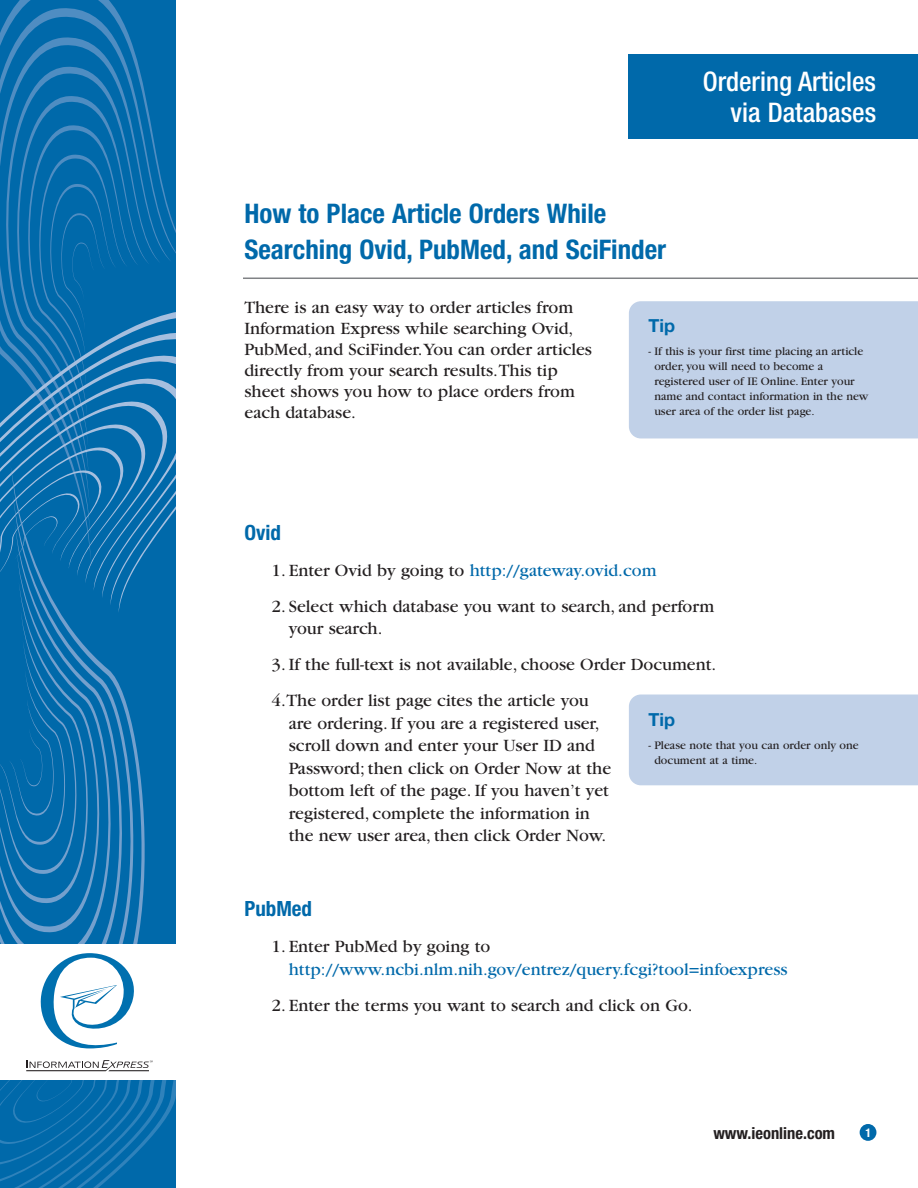
<style>
.page{position:relative;width:918px;height:1188px;background:#fff}
.page>*{position:absolute;margin:0;border:0;box-sizing:border-box;transform-origin:0 0}
.t1{font:700 condensed 27px/36px "Helvetica Neue";color:#0069aa}
.t2{font:500 condensed 27px/31.5px "Helvetica Neue";color:#fff;text-align:right}
.t3{font:700 condensed 21px "Helvetica Neue";color:#0069aa}
.t4{font:18px/22.5px "Garamond";color:#231f20}
.t5{font:18px "Garamond";color:#0069aa}
.t6{font:700 18px "Helvetica Neue";color:#0069aa}
.t7{font:700 condensed 16.5px "Helvetica Neue";color:#231f20}
.t8{font:12px/15px "Garamond";color:#231f20}
.t9{font:700 condensed 12px "Helvetica Neue";color:#fff}
.s1{color:#231f20}
</style>
<div class="page">
<svg style="left:0;top:3px;width:176px;height:246px;background:#0f70ae"></svg>
<svg style="left:0;top:33px;width:172px;height:90px;background:#0f6fae"></svg>
<svg style="left:0;top:63px;width:161px;height:60px;background:#1070ae"></svg>
<svg style="left:5px;top:93px;width:145px;height:30px;background:#1170af"></svg>
<svg style="left:0;top:123px;width:174px;height:777px;background:#1071af"></svg>
<svg style="left:0;top:900px;width:176px;height:18px;background:#1171af"></svg>
<svg style="left:0;top:918px;width:176px;height:18px;background:#1774b1"></svg>
<svg style="left:0;top:936px;width:176px;height:8px"></svg>
<hr style="left:243px;top:278px;width:675px;height:1px;background:#808285">
<div style="left:860px;top:1124px;width:16px;height:17px;background:#0069aa;border-radius:50%"></div>
<div style="left:629px;top:695px;width:289px;height:90px;background:#c1d1e8"></div>
<div style="left:629px;top:301px;width:289px;height:137px;background:#c1d1e8"></div>
<div style="left:629px;top:54px;width:289px;height:84px;background:#0069aa"></div>
<svg style="left:0;top:953px;width:176px;height:235px"></svg>
<h1 class="t2" style="left:703px;top:68px;width:175px">Ordering Articles via Databases</h1>
<h1 class="t1" style="left:244px;top:198px;width:423px">How to Place Article Orders While<br>Searching Ovid, PubMed, and SciFinder</h1>
<p class="t4" style="left:244px;top:299px;width:349px;line-height:21px">There is an easy way to order articles from Information Express while searching Ovid, PubMed, and SciFinder.You can order articles directly from your search results.This tip sheet shows you how to place orders from each database.</p>
<p class="t6" style="left:648px;top:319px;width:28px">Tip</p>
<p class="t8" style="left:654px;top:345px;width:216px;text-indent:-6px">- If this is your first time placing an article order, you will need to become a registered user of IE Online. Enter your name and contact information in the new user area of the order list page.</p>
<p class="t3" style="left:244px;top:525px;width:38px">Ovid</p>
<p class="t5" style="left:272px;top:564px;width:387px"><span class="s1">1. Enter Ovid by going to</span> http://gateway.ovid.com</p>
<p class="t4" style="left:289px;top:596px;width:427px;text-indent:-17px">2. Select which database you want to search, and perform your search.</p>
<p class="t4" style="left:272px;top:648px;width:446px;line-height:36px">3. If the full-text is not available, choose Order Document.<br>4.The order list page cites the article you</p>
<p class="t4" style="left:289px;top:713px;width:324px">are ordering. If you are a registered user, scroll down and enter your User ID and Password; then click on Order Now at the bottom left of the page. If you haven’t yet registered, complete the information in the new user area, then click Order Now.</p>
<p class="t6" style="left:648px;top:713px;width:28px">Tip</p>
<p class="t8" style="left:654px;top:739px;width:206px;text-indent:-6px">- Please note that you can order only one document at a time.</p>
<p class="t3" style="left:244px;top:901px;width:69px">PubMed</p>
<p class="t4" style="left:272px;top:937px;width:220px">1. Enter PubMed by going to</p>
<p class="t5" style="left:289px;top:963px;width:500px">http://www.ncbi.nlm.nih.gov/entrez/query.fcgi?tool=infoexpress</p>
<p class="t4" style="left:272px;top:995px;width:423px">2. Enter the terms you want to search and click on Go.</p>
<p class="t7" style="left:713px;top:1127px;width:123px">www.ieonline.com</p>
<p class="t9" style="left:865px;top:1128px;width:7px">1</p>
</div>
